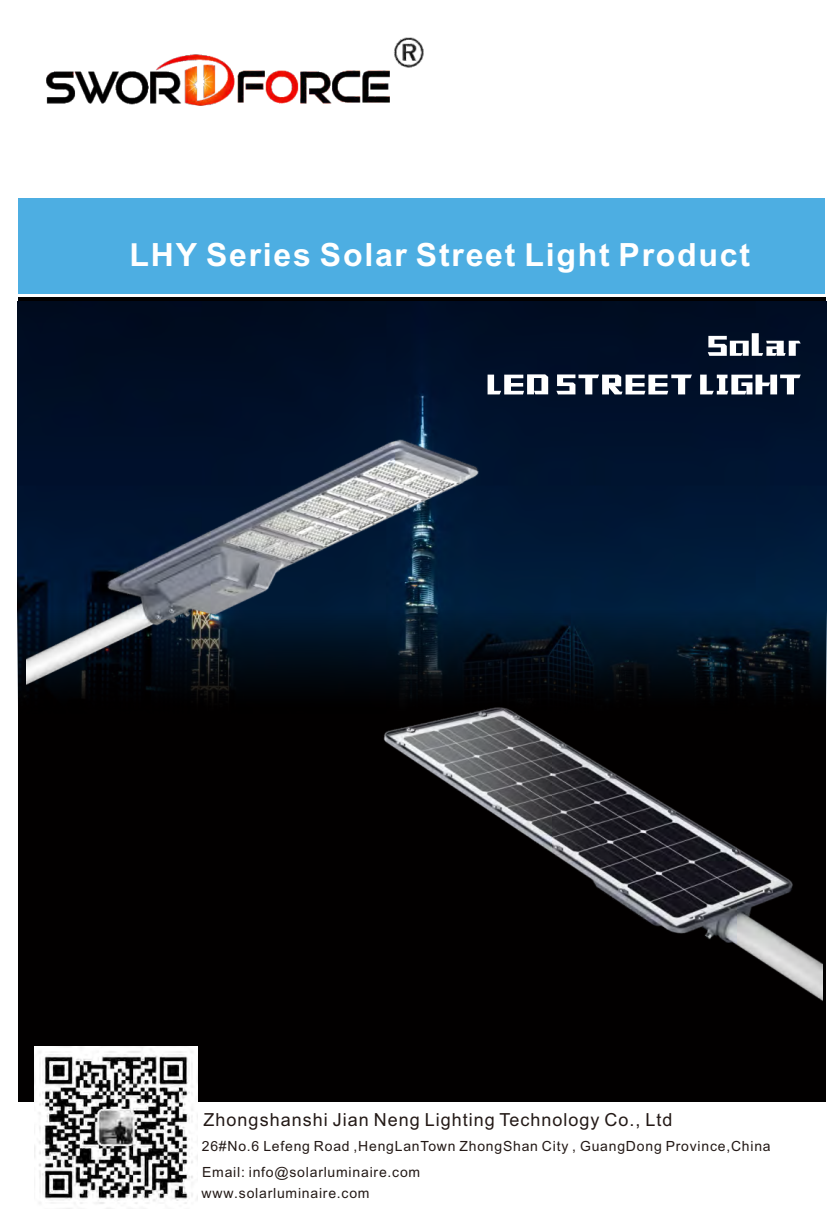
<style>
.page{position:relative;width:838px;height:1224px;background:#fff}
.page>*{position:absolute;margin:0;border:0;box-sizing:border-box;transform-origin:0 0}
.t1{font:700 32px "Arial";letter-spacing:.055em;color:#fff}
.t2{font:18px "Arial";letter-spacing:.055em;color:#231916}
.t3{font:14px "Arial";letter-spacing:.055em;color:#231916}
.t4{font:14px "Arial Unicode MS";letter-spacing:.055em;color:#231916}
</style>
<div class="page">
<img style="left:394px;top:37px;width:30px;height:31px">
<img style="left:46px;top:54px;width:344px;height:52px">
<img style="left:18px;top:302px;width:809px;height:816px">
<svg style="left:488px;top:333px;width:313px;height:61px"></svg>
<img style="left:368px;top:677px;width:454px;height:375px">
<img style="left:27px;top:435px;width:588px;height:302px">
<div style="left:18px;top:198px;width:807px;height:96px;background:#4daee2"></div>
<img style="left:35px;top:1047px;width:162px;height:162px">
<h1 class="t1" style="left:130px;top:243px;width:622px">LHY Series Solar Street Light Product</h1>
<p class="t2" style="left:204px;top:1113px;width:470px">Zhongshanshi Jian Neng Lighting Technology Co., Ltd</p>
<p class="t3" style="left:202px;top:1141px;width:570px">26#No.6 Lefeng Road ,HengLanTown ZhongShan City , GuangDong Province,China</p>
<p class="t4" style="left:202px;top:1167px;width:220px">Email: info@solarluminaire.com</p>
<p class="t4" style="left:202px;top:1188px;width:170px">www.solarluminaire.com</p>
</div>
